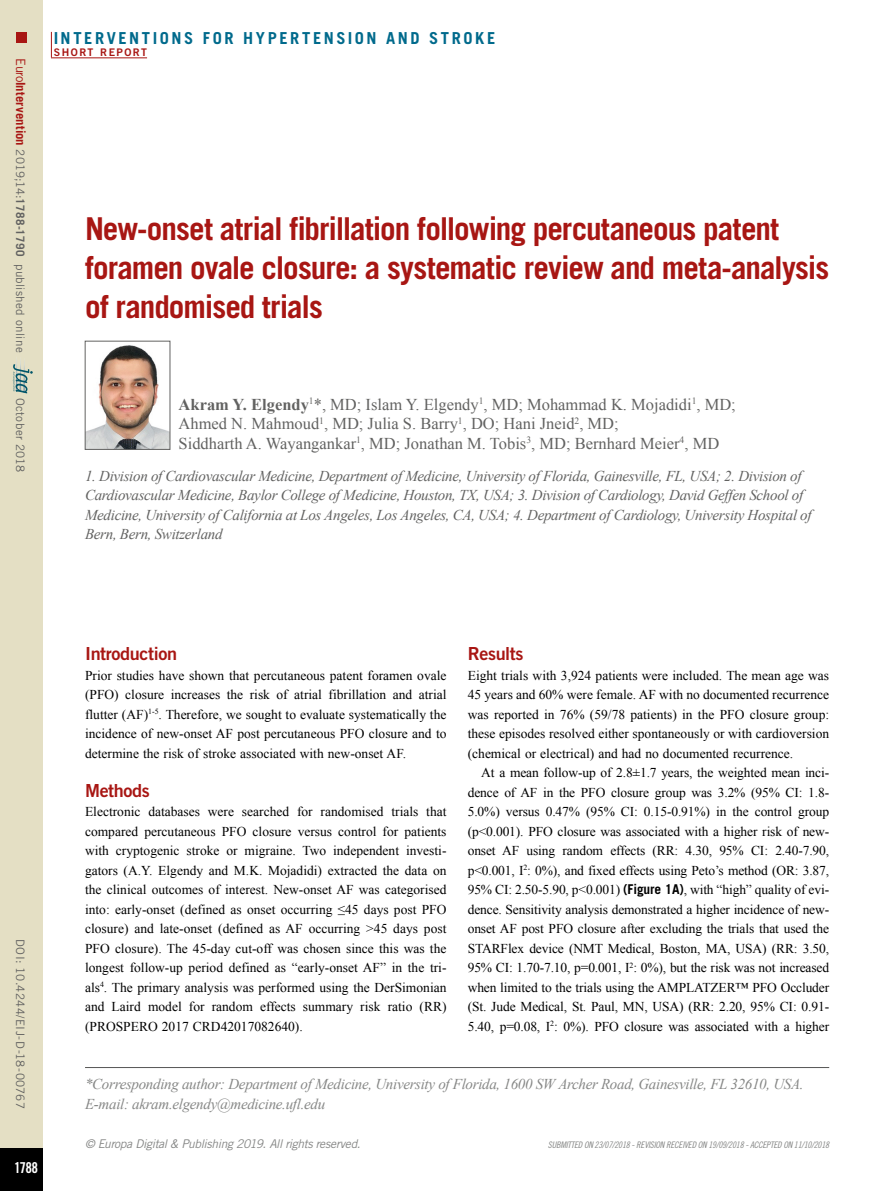
<style>
.page{position:relative;width:893px;height:1191px;background:#fff}
.page>*{position:absolute;margin:0;border:0;box-sizing:border-box;transform-origin:0 0}
.t1{font:700 31.5px/39px "Trade Gothic LT Std";letter-spacing:-.035em;color:#a81613}
.t2{font:18px "Trade Gothic LT Std Bd 2";letter-spacing:-.02em;color:#a81613}
.t3{font:16.5px/19.5px "Times New Roman";color:#626261}
.t4{font:700 16.5px "Trade Gothic LT Std";letter-spacing:.155em;color:#006a8c}
.t5{font:italic 15px/19.5px "Times New Roman";letter-spacing:-.02em;color:#626261}
.t6{font:italic 15px/19.5px "Times New Roman";letter-spacing:-.02em;color:#868786}
.t7{font:15px "Trade Gothic LT Std Bd Cn 20";color:#fff}
.t8{font:13.5px/19.5px "Times New Roman";color:#000;text-align:justify}
.t9{font:italic 12px "Trade Gothic LT Std";letter-spacing:-.03em;color:#868786}
.t10{font:11.7px "Trade Gothic LT Std";letter-spacing:.025em;color:#626261}
.t11{font:10.5px "Trade Gothic LT Std Bd 2";letter-spacing:.14em;color:#a81613}
.t12{font:9px "Trade Gothic LT Std Cn 18 Obl";letter-spacing:-.02em;color:#868786}
.s1{font-size:12.75px;color:#a81613}
.s2{font-weight:700;font-size:12.75px;color:#a81613}
.s3{font-weight:700}
.s4{font-family:"Trade Gothic LT Std";font-weight:700}
</style>
<div class="page">
<div style="left:0;top:0;width:43px;height:1191px;background:#e4dfc4"></div>
<div style="left:0;top:1148px;width:43px;height:43px;background:#000"></div>
<div style="left:16px;top:32px;width:10px;height:10px;background:#a81613"></div>
<svg style="left:51px;top:32px;width:1px;height:25px"></svg>
<hr style="left:51px;top:57px;width:96px;height:1px;background:#a81613">
<svg style="left:13px;top:364px;width:20px;height:29px"></svg>
<hr style="left:85px;top:1067px;width:744px;height:1px;background:#565655">
<img style="left:87px;top:345px;width:81px;height:102px">
<div style="left:85px;top:341px;width:85px;height:108px;border:1px solid #626261"></div>
<p class="t10" style="left:27px;top:58px;width:295px;rotate:90deg"><span class="s1">Euro</span><span class="s2">Intervention</span> 2019;14:<span class="s3">1788-1790</span> published online</p>
<p class="t10" style="left:27px;top:398px;width:76px;rotate:90deg">October 2018</p>
<p class="t4" style="left:54px;top:28px;width:443px">INTERVENTIONS FOR HYPERTENSION AND STROKE</p>
<p class="t11" style="left:54px;top:45px;width:95px">SHORT REPORT</p>
<h1 class="t1" style="left:85px;top:208px;width:746px">New-onset atrial fibrillation following percutaneous patent foramen ovale closure: a systematic review and meta-analysis of randomised trials</h1>
<p class="t3" style="left:179px;top:394px;width:559px"><span class="s3">Akram Y. Elgendy</span><sup>1</sup>*, MD; Islam Y. Elgendy<sup>1</sup>, MD; Mohammad K. Mojadidi<sup>1</sup>, MD;<br>Ahmed N. Mahmoud<sup>1</sup>, MD; Julia S. Barry<sup>1</sup>, DO; Hani Jneid<sup>2</sup>, MD;<br>Siddharth A. Wayangankar<sup>1</sup>, MD; Jonathan M. Tobis<sup>3</sup>, MD; Bernhard Meier<sup>4</sup>, MD</p>
<p class="t5" style="left:85px;top:466px;width:728px">1. Division of Cardiovascular Medicine, Department of Medicine, University of Florida, Gainesville, FL, USA; 2. Division of Cardiovascular Medicine, Baylor College of Medicine, Houston, TX, USA; 3. Division of Cardiology, David Geffen School of Medicine, University of California at Los Angeles, Los Angeles, CA, USA; 4. Department of Cardiology, University Hospital of Bern, Bern, Switzerland</p>
<p class="t10" style="left:27px;top:939px;width:171px;rotate:90deg">DOI: 10.4244/EIJ-D-18-00767</p>
<p class="t7" style="left:14px;top:1158px;width:26px">1788</p>
<h2 class="t2" style="left:85px;top:642px;width:94px">Introduction</h2>
<p class="t8" style="left:85px;top:665px;width:363px">Prior studies have shown that percutaneous patent foramen ovale (PFO) closure increases the risk of atrial fibrillation and atrial flutter (AF)<sup>1-5</sup>. Therefore, we sought to evaluate systematically the incidence of new-onset AF post percutaneous PFO closure and to determine the risk of stroke associated with new-onset AF.</p>
<h2 class="t2" style="left:85px;top:779px;width:66px">Methods</h2>
<p class="t8" style="left:85px;top:801px;width:363px">Electronic databases were searched for randomised trials that compared percutaneous PFO closure versus control for patients with cryptogenic stroke or migraine. Two independent investi&shy;gators (A.Y. Elgendy and M.K. Mojadidi) extracted the data on the clinical outcomes of interest. New-onset AF was categorised into: early-onset (defined as onset occurring ≤45 days post PFO closure) and late-onset (defined as AF occurring &gt;45 days post PFO closure). The 45-day cut-off was chosen since this was the longest follow-up period defined as “early-onset AF” in the tri&shy;als<sup>4</sup>. The primary analysis was performed using the DerSimonian and Laird model for random effects summary risk ratio (RR) (PROSPERO 2017 CRD42017082640).</p>
<h2 class="t2" style="left:468px;top:642px;width:57px">Results</h2>
<p class="t8" style="left:468px;top:665px;width:363px">Eight trials with 3,924 patients were included. The mean age was 45 years and 60% were female. AF with no documented recurrence was reported in 76% (59/78 patients) in the PFO closure group: these episodes resolved either spontaneously or with cardioversion (chemical or electrical) and had no documented recurrence.</p>
<p class="t8" style="left:468px;top:762px;width:363px;text-indent:14px">At a mean follow-up of 2.8±1.7 years, the weighted mean inci&shy;dence of AF in the PFO closure group was 3.2% (95% CI: 1.8- 5.0%) versus 0.47% (95% CI: 0.15-0.91%) in the control group (p&lt;0.001). PFO closure was associated with a higher risk of new&shy;onset AF using random effects (RR: 4.30, 95% CI: 2.40-7.90, p&lt;0.001, I<sup>2</sup>: 0%), and fixed effects using Peto’s method (OR: 3.87, 95% CI: 2.50-5.90, p&lt;0.001) <span class="s4">(Figure 1A)</span>, with “high” quality of evi&shy;dence. Sensitivity analysis demonstrated a higher incidence of new&shy;onset AF post PFO closure after excluding the trials that used the STARFlex device (NMT Medical, Boston, MA, USA) (RR: 3.50, 95% CI: 1.70-7.10, p=0.001, I<sup>2</sup>: 0%), but the risk was not increased when limited to the trials using the AMPLATZER™ PFO Occluder (St. Jude Medical, St. Paul, MN, USA) (RR: 2.20, 95% CI: 0.91- 5.40, p=0.08, I<sup>2</sup>: 0%). PFO closure was associated with a higher</p>
<p class="t6" style="left:85px;top:1074px;width:720px">*Corresponding author: Department of Medicine, University of Florida, 1600 SW Archer Road, Gainesville, FL 32610, USA.<br>E-mail: akram.elgendy@medicine.ufl.edu</p>
<p class="t9" style="left:85px;top:1137px;width:277px">© Europa Digital &amp; Publishing 2019. All rights reserved.</p>
<p class="t12" style="left:548px;top:1139px;width:283px">SUBMITTED ON 23/07/2018 - REVISION RECEIVED ON 19/09/2018 - ACCEPTED ON 11/10/2018</p>
</div>
